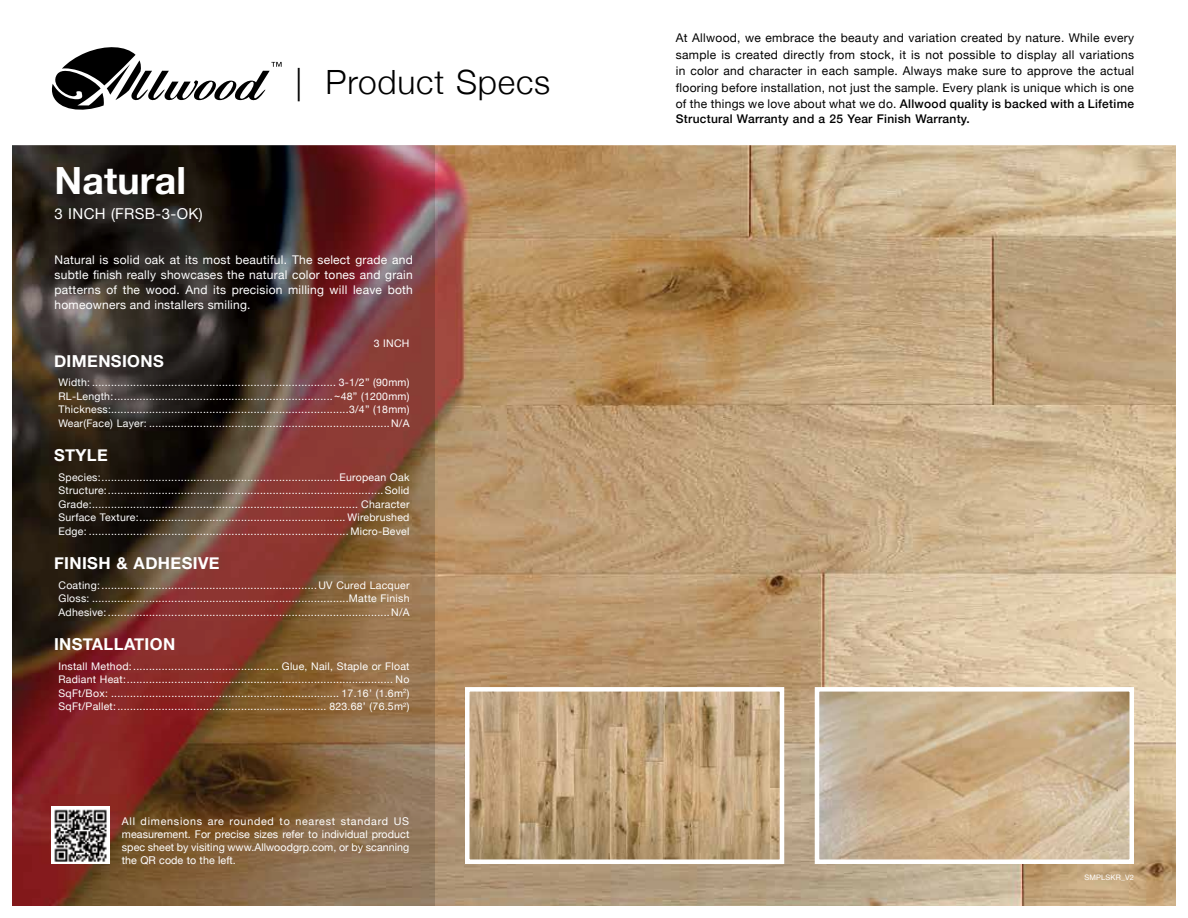
<style>
.page{position:relative;width:1188px;height:918px;background:#fff}
.page>*{position:absolute;margin:0;border:0;box-sizing:border-box;transform-origin:0 0}
.t1{font:700 37.5px "Helvetica Neue";letter-spacing:.005em;color:#fff}
.t2{font:300 33.45px "Helvetica Neue";letter-spacing:.025em;color:#000}
.t3{font:700 16.5px "Helvetica Neue";letter-spacing:.025em;color:#fff}
.t4{font:15px "Helvetica Neue";letter-spacing:.025em;color:#fff}
.t5{font:12px/16.5px "Helvetica Neue";letter-spacing:.025em;color:#000;text-align:justify}
.t6{font:12px/15px "Helvetica Neue";letter-spacing:.02em;color:#fff;text-align:justify}
.t7{font:500 12px "Helvetica Neue";letter-spacing:.025em;color:#000}
.t8{font:10.65px/12.9px "Helvetica Neue";letter-spacing:.005em;color:#fff;text-align:justify}
.t9{font:10.5px/13.5px "Helvetica Neue";letter-spacing:.025em;color:#fff;text-align:justify}
.t10{font:7.5px "Helvetica Neue";letter-spacing:.025em;color:#fff}
.s1{font-weight:500}
</style>
<div class="page">
<svg style="left:52px;top:47px;width:230px;height:63px"></svg>
<img style="left:434px;top:146px;width:741px;height:759px">
<img style="left:12px;top:145px;width:422px;height:761px">
<img style="left:470px;top:692px;width:309px;height:167px">
<div style="left:465px;top:687px;width:319px;height:177px;border:4px solid #fff"></div>
<img style="left:820px;top:692px;width:309px;height:167px">
<div style="left:815px;top:687px;width:319px;height:177px;border:4px solid #fff"></div>
<img style="left:52px;top:807px;width:58px;height:57px">
<h2 class="t2" style="left:295px;top:55px;width:257px">| Product Specs</h2>
<h1 class="t1" style="left:55px;top:151px;width:133px">Natural</h1>
<h3 class="t4" style="left:55px;top:203px;width:150px">3 INCH (FRSB-3-OK)</h3>
<p class="t6" style="left:55px;top:253px;width:360px">Natural is solid oak at its most beautiful. The select grade and subtle finish really showcases the natural color tones and grain patterns of the wood. And its precision milling will leave both homeowners and installers smiling.</p>
<p class="t9" style="left:374px;top:337px;width:37px">3 INCH</p>
<h3 class="t3" style="left:54px;top:348px;width:111px">DIMENSIONS</h3>
<p class="t9" style="left:59px;top:376px;width:353px">Width: ............................................................................. 3-1/2” (90mm)<br>RL-Length:.....................................................................~48” (1200mm)<br>Thickness:...........................................................................3/4” (18mm)<br>Wear(Face) Layer: ............................................................................N/A</p>
<h3 class="t3" style="left:54px;top:442px;width:55px">STYLE</h3>
<p class="t9" style="left:59px;top:471px;width:353px">Species:...........................................................................European Oak Structure:.......................................................................................Solid Grade:.................................................................................... Character Surface Texture:................................................................. Wirebrushed Edge: .................................................................................. Micro-Bevel</p>
<h3 class="t3" style="left:54px;top:550px;width:167px">FINISH &amp; ADHESIVE</h3>
<p class="t9" style="left:59px;top:579px;width:353px">Coating: ....................................................................UV Cured Lacquer Gloss: .................................................................................Matte Finish Adhesive: .........................................................................................N/A</p>
<h3 class="t3" style="left:54px;top:631px;width:123px">INSTALLATION</h3>
<p class="t9" style="left:59px;top:660px;width:353px">Install Method: .............................................. Glue, Nail, Staple or Float Radiant Heat:.................................................................................... No SqFt/Box: ........................................................................ 17.16’ (1.6m<sup>2</sup>)<br>SqFt/Pallet:.................................................................. 823.68’ (76.5m<sup>2</sup>)</p>
<p class="t8" style="left:122px;top:816px;width:289px">All dimensions are rounded to nearest standard US measurement. For precise sizes refer to individual product spec sheet by visiting www.Allwoodgrp.com, or by scanning the QR code to the left.</p>
<p class="t5" style="left:676px;top:30px;width:460px">At Allwood, we embrace the beauty and variation created by nature. While every sample is created directly from stock, it is not possible to display all variations in color and character in each sample. Always make sure to approve the actual flooring before installation, not just the sample. Every plank is unique which is one of the things we love about what we do. <span class="s1">Allwood quality is backed with a Lifetime</span></p>
<p class="t7" style="left:676px;top:109px;width:295px">Structural Warranty and a 25 Year Finish Warranty.</p>
<p class="t10" style="left:1084px;top:872px;width:51px">SMPLSKR_V2</p>
</div>
